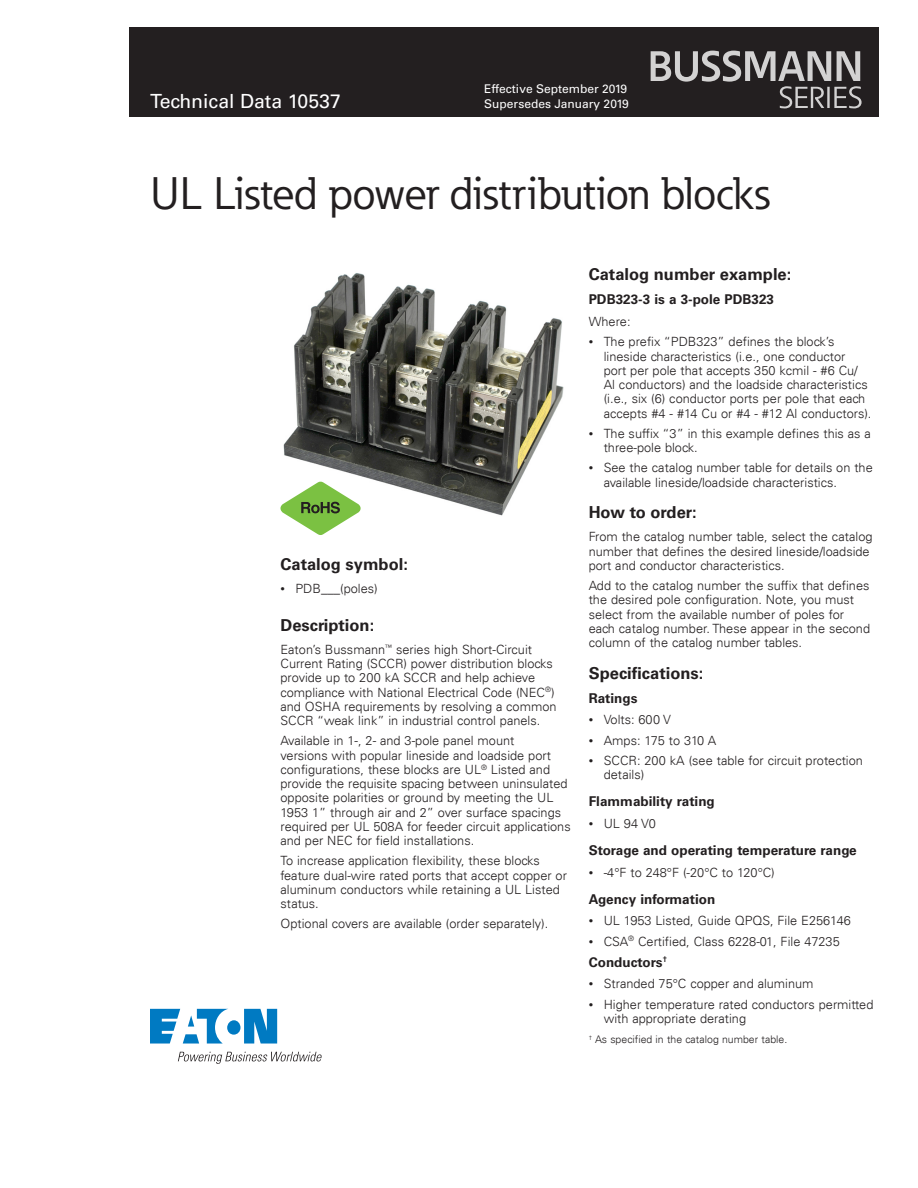
<style>
.page{position:relative;width:918px;height:1188px;background:#fff}
.page>*{position:absolute;margin:0;border:0;box-sizing:border-box;transform-origin:0 0}
._00_Product{font:45px "Eaton";color:#231f20}
.t1{font:19.5px "Univers LT Std";color:#fff}
._01_Head1{font:700 16.5px "Univers LT Std";color:#231f20}
._01_Head2{font:700 13.5px "Univers LT Std";color:#231f20}
._02_Body{font:300 12.75px/14.2px "Univers LT";color:#231f20}
.t2{font:12px/15px "Univers LT Std";color:#fff}
._02_Body-2{font:300 10.5px "Univers LT";color:#231f20}
.s1{font-family:"Univers LT Std";font-size:9px}
</style>
<div class="page">
<div style="left:129px;top:27px;width:750px;height:90px;background:#231f20"></div>
<svg style="left:651px;top:51px;width:211px;height:57px"></svg>
<img style="left:280px;top:273px;width:284px;height:243px">
<svg style="left:281px;top:482px;width:80px;height:53px"></svg>
<svg style="left:150px;top:1009px;width:127px;height:35px"></svg>
<svg style="left:178px;top:1052px;width:144px;height:12px"></svg>
<h2 class="t1" style="left:150px;top:89px;width:192px">Technical Data 10537</h2>
<p class="t2" style="left:484px;top:81px;width:146px">Effective September 2019<br>Supersedes January 2019</p>
<p class="_00_Product" style="left:150px;top:165px;width:621px">UL Listed power distribution blocks</p>
<p class="_01_Head1" style="left:280px;top:554px;width:129px">Catalog symbol:</p>
<p class="_02_Body" style="left:280px;top:582px;width:99px"><span class="s1">•</span> PDB___(poles)</p>
<p class="_01_Head1" style="left:280px;top:615px;width:95px">Description:</p>
<p class="_02_Body" style="left:280px;top:642px;width:278px">Eaton’s Bussmann<sup>™</sup> series high Short-Circuit Current Rating (SCCR) power distribution blocks provide up to 200 kA SCCR and help achieve compliance with National Electrical Code (NEC<sup>®</sup>) and OSHA requirements by resolving a common SCCR “weak link” in industrial control panels.</p>
<p class="_02_Body" style="left:280px;top:734px;width:292px">Available in 1-, 2- and 3-pole panel mount<br>versions with popular lineside and loadside port configurations, these blocks are UL<sup>®</sup> Listed and provide the requisite spacing between uninsulated opposite polarities or ground by meeting the UL 1953 1” through air and 2” over surface spacings required per UL 508A for feeder circuit applications and per NEC for field installations.</p>
<p class="_02_Body" style="left:280px;top:854px;width:288px">To increase application flexibility, these blocks feature dual-wire rated ports that accept copper or aluminum conductors while retaining a UL Listed status.</p>
<p class="_02_Body" style="left:280px;top:917px;width:269px">Optional covers are available (order separately).</p>
<p class="_01_Head1" style="left:589px;top:265px;width:204px">Catalog number example:</p>
<p class="_01_Head2" style="left:589px;top:292px;width:187px">PDB323-3 is a 3-pole PDB323</p>
<p class="_02_Body" style="left:589px;top:315px;width:43px">Where:</p>
<p class="_02_Body" style="left:604px;top:335px;width:269px;text-indent:-15px"><span class="s1">•</span> The prefix “PDB323” defines the block’s lineside characteristics (i.e., one conductor<br>port per pole that accepts 350 kcmil - #6 Cu/ Al conductors) and the loadside characteristics (i.e., six (6) conductor ports per pole that each accepts #4 - #14 Cu or #4 - #12 Al conductors).</p>
<p class="_02_Body" style="left:604px;top:426px;width:269px;text-indent:-15px"><span class="s1">•</span> The suffix “3” in this example defines this as a three-pole block.</p>
<p class="_02_Body" style="left:604px;top:461px;width:271px;text-indent:-15px"><span class="s1">•</span> See the catalog number table for details on the available lineside/loadside characteristics.</p>
<p class="_01_Head1" style="left:589px;top:503px;width:110px">How to order:</p>
<p class="_02_Body" style="left:589px;top:530px;width:285px">From the catalog number table, select the catalog number that defines the desired lineside/loadside port and conductor characteristics.</p>
<p class="_02_Body" style="left:589px;top:579px;width:283px">Add to the catalog number the suffix that defines the desired pole configuration. Note, you must select from the available number of poles for each catalog number. These appear in the second column of the catalog number tables.</p>
<p class="_01_Head1" style="left:589px;top:663px;width:116px">Specifications:</p>
<p class="_01_Head2" style="left:589px;top:690px;width:50px">Ratings</p>
<p class="_02_Body" style="left:589px;top:713px;width:84px"><span class="s1">•</span> Volts: 600 V</p>
<p class="_02_Body" style="left:589px;top:733px;width:129px"><span class="s1">•</span> Amps: 175 to 310 A</p>
<p class="_02_Body" style="left:604px;top:753px;width:261px;text-indent:-15px"><span class="s1">•</span> SCCR: 200 kA (see table for circuit protection details)</p>
<p class="_01_Head2" style="left:589px;top:794px;width:128px">Flammability rating</p>
<p class="_02_Body" style="left:589px;top:816px;width:69px"><span class="s1">•</span> UL 94 V0</p>
<p class="_01_Head2" style="left:589px;top:842px;width:270px">Storage and operating temperature range</p>
<p class="_02_Body" style="left:589px;top:865px;width:188px"><span class="s1">•</span> -4°F to 248°F (-20°C to 120°C)</p>
<p class="_01_Head2" style="left:589px;top:891px;width:128px">Agency information</p>
<p class="_02_Body" style="left:589px;top:914px;width:264px"><span class="s1">•</span> UL 1953 Listed, Guide QPQS, File E256146</p>
<p class="_02_Body" style="left:589px;top:934px;width:253px"><span class="s1">•</span> CSA<sup>®</sup> Certified, Class 6228-01, File 47235</p>
<p class="_01_Head2" style="left:589px;top:954px;width:80px">Conductors<sup>†</sup></p>
<p class="_02_Body" style="left:589px;top:977px;width:226px"><span class="s1">•</span> Stranded 75°C copper and aluminum</p>
<p class="_02_Body" style="left:604px;top:997px;width:271px;text-indent:-15px"><span class="s1">•</span> Higher temperature rated conductors permitted with appropriate derating</p>
<p class="_02_Body-2" style="left:589px;top:1033px;width:200px"><sup>†</sup> As specified in the catalog number table.</p>
</div>
